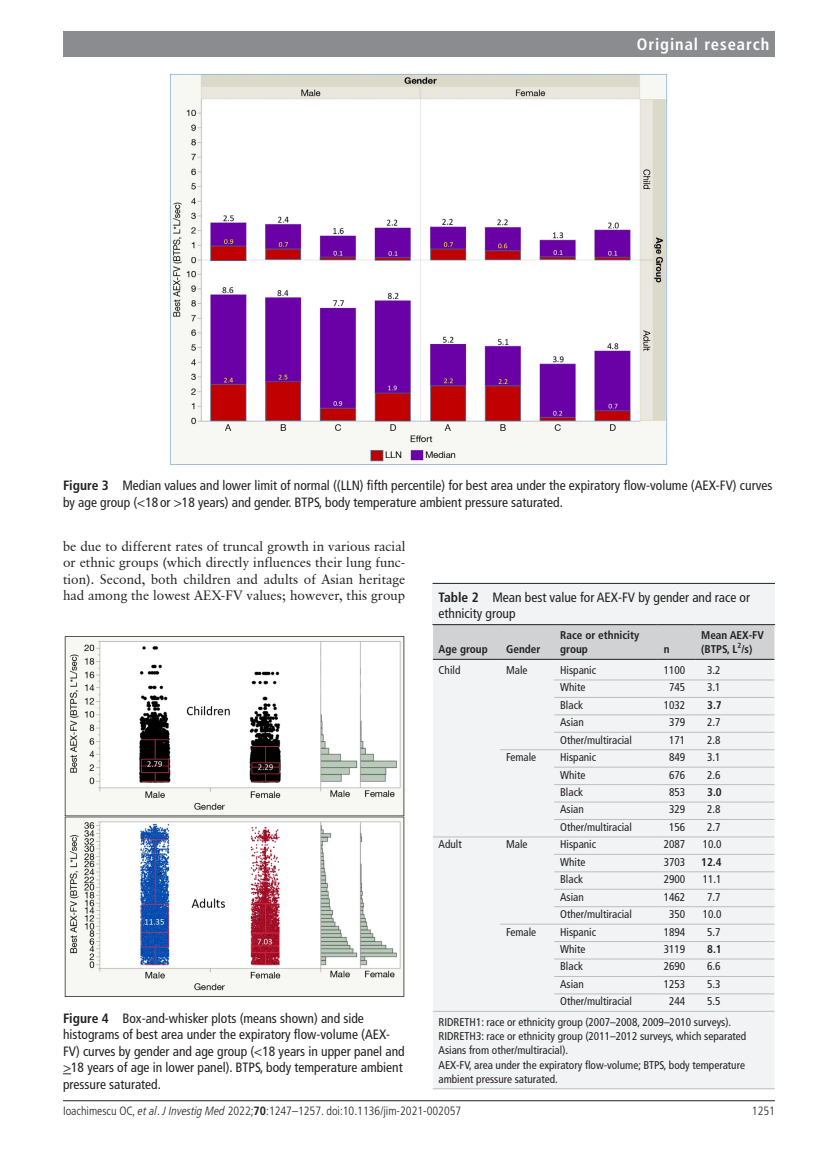
<style>
.page{position:relative;width:838px;height:1161px;background:#fff}
.page>*{position:absolute;margin:0;border:0;box-sizing:border-box;transform-origin:0 0}
.t1{font:700 condensed 16.5px "Frutiger LT Pro";letter-spacing:.055em;color:#fff}
.t2{font:condensed 13.5px/16.5px "Frutiger LT Pro";color:#231f20}
.t3{font:13.5px/16.5px "Classical Garamond BT";color:#231f20;text-align:justify}
.t4{font:300 condensed 12px "Frutiger LT Pro";color:#231f20}
.t5{font:condensed 11.25px/14.2px "Frutiger LT Pro";color:#231f20}
.t6{font:700 condensed 11.25px/14.2px "Frutiger LT Pro";color:#231f20}
.t7{font:700 condensed 7.5px "Frutiger LT Pro";color:#231f20}
.s1{font-weight:700}
.s2{font-style:italic}
</style>
<div class="page">
<hr style="left:63px;top:1100px;width:712px;height:1px;background:#231f20">
<div style="left:63px;top:31px;width:712px;height:25px;background:#8a8c8f"></div>
<img style="left:170px;top:73px;width:498px;height:392px">
<img style="left:64px;top:636px;width:341px;height:361px">
<div style="left:432px;top:583px;width:343px;height:506px;background:#f2f3f4"></div>
<hr style="left:432px;top:583px;width:343px;height:1px;background:#231f20">
<hr style="left:500px;top:1011px;width:54px;height:1px;background:#bcbdc0">
<hr style="left:432px;top:624px;width:68px;height:1px;background:#231f20">
<hr style="left:500px;top:624px;width:54px;height:1px;background:#231f20">
<hr style="left:554px;top:624px;width:103px;height:1px;background:#231f20">
<hr style="left:657px;top:624px;width:38px;height:1px;background:#231f20">
<hr style="left:695px;top:624px;width:80px;height:1px;background:#231f20">
<hr style="left:554px;top:1011px;width:103px;height:1px;background:#bcbdc0">
<hr style="left:657px;top:1011px;width:38px;height:1px;background:#bcbdc0">
<hr style="left:695px;top:1011px;width:80px;height:1px;background:#bcbdc0">
<hr style="left:433px;top:1011px;width:67px;height:1px;background:#bcbdc0">
<hr style="left:432px;top:1088px;width:68px;height:1px;background:#bcbdc0">
<hr style="left:500px;top:1088px;width:54px;height:1px;background:#bcbdc0">
<hr style="left:554px;top:1088px;width:103px;height:1px;background:#bcbdc0">
<hr style="left:657px;top:1088px;width:38px;height:1px;background:#bcbdc0">
<hr style="left:695px;top:1088px;width:80px;height:1px;background:#bcbdc0">
<hr style="left:432px;top:1011px;width:1px;height:77px;background:#fff">
<svg style="left:432px;top:625px;width:343px;height:386px"></svg>
<hr style="left:774px;top:1011px;width:1px;height:77px;background:#fff">
<h1 class="t1" style="left:636px;top:34px;width:134px">Original research</h1>
<p class="t2" style="left:63px;top:477px;width:711px"><span class="s1">Figure 3</span> Median values and lower limit of normal ((LLN) fifth percentile) for best area under the expiratory flow-volume (AEX-FV) curves by age group (&lt;18 or &gt;18 years) and gender. BTPS, body temperature ambient pressure saturated.</p>
<p class="t3" style="left:63px;top:538px;width:344px">be due to different rates of truncal growth in various racial or ethnic groups (which directly influences their lung func&shy;tion). Second, both children and adults of Asian heritage had among the lowest AEX-FV values; however, this group</p>
<p class="t2" style="left:63px;top:1010px;width:343px"><span class="s1">Figure 4</span> Box-and-whisker plots (means shown) and side histograms of best area under the expiratory flow-volume (AEX-FV) curves by gender and age group (&lt;18 years in upper panel and &gt;18 years of age in lower panel). BTPS, body temperature ambient pressure saturated.</p>
<p class="t2" style="left:438px;top:589px;width:313px"><span class="s1">Table 2</span> Mean best value for AEX-FV by gender and race or ethnicity group</p>
<p class="t6" style="left:438px;top:642px;width:51px">Age group</p>
<p class="t6" style="left:506px;top:642px;width:36px">Gender</p>
<p class="t6" style="left:560px;top:628px;width:81px">Race or ethnicity group</p>
<p class="t6" style="left:701px;top:628px;width:64px">Mean AEX-FV (BTPS, L /s)</p>
<p class="t7" style="left:737px;top:641px;width:5px">2</p>
<p class="t6" style="left:663px;top:642px;width:7px">n</p>
<p class="t5" style="left:438px;top:663px;width:23px">Child</p>
<p class="t5" style="left:506px;top:663px;width:23px">Male</p>
<p class="t5" style="left:560px;top:663px;width:38px">Hispanic</p>
<p class="t5" style="left:663px;top:663px;width:23px">1100</p>
<p class="t5" style="left:707px;top:663px;width:15px">3.2</p>
<p class="t5" style="left:560px;top:680px;width:27px">White</p>
<p class="t5" style="left:669px;top:680px;width:18px">745</p>
<p class="t5" style="left:707px;top:680px;width:15px">3.1</p>
<p class="t5" style="left:560px;top:698px;width:24px">Black</p>
<p class="t5" style="left:663px;top:698px;width:23px">1032</p>
<p class="t6" style="left:707px;top:698px;width:16px">3.7</p>
<p class="t5" style="left:560px;top:715px;width:25px">Asian</p>
<p class="t5" style="left:669px;top:715px;width:18px">379</p>
<p class="t5" style="left:707px;top:715px;width:15px">2.7</p>
<p class="t5" style="left:560px;top:733px;width:73px">Other/multiracial</p>
<p class="t5" style="left:669px;top:733px;width:18px">171</p>
<p class="t5" style="left:707px;top:733px;width:15px">2.8</p>
<p class="t5" style="left:506px;top:750px;width:32px">Female</p>
<p class="t5" style="left:560px;top:750px;width:38px">Hispanic</p>
<p class="t5" style="left:669px;top:750px;width:18px">849</p>
<p class="t5" style="left:707px;top:750px;width:15px">3.1</p>
<p class="t5" style="left:560px;top:768px;width:27px">White</p>
<p class="t5" style="left:669px;top:768px;width:18px">676</p>
<p class="t5" style="left:707px;top:768px;width:15px">2.6</p>
<p class="t5" style="left:560px;top:785px;width:24px">Black</p>
<p class="t5" style="left:669px;top:785px;width:18px">853</p>
<p class="t6" style="left:707px;top:785px;width:16px">3.0</p>
<p class="t5" style="left:560px;top:802px;width:25px">Asian</p>
<p class="t5" style="left:669px;top:802px;width:18px">329</p>
<p class="t5" style="left:707px;top:802px;width:15px">2.8</p>
<p class="t5" style="left:560px;top:820px;width:73px">Other/multiracial</p>
<p class="t5" style="left:669px;top:820px;width:18px">156</p>
<p class="t5" style="left:707px;top:820px;width:15px">2.7</p>
<p class="t5" style="left:438px;top:837px;width:25px">Adult</p>
<p class="t5" style="left:506px;top:837px;width:23px">Male</p>
<p class="t5" style="left:560px;top:837px;width:38px">Hispanic</p>
<p class="t5" style="left:663px;top:837px;width:23px">2087</p>
<p class="t5" style="left:702px;top:837px;width:20px">10.0</p>
<p class="t5" style="left:560px;top:855px;width:27px">White</p>
<p class="t5" style="left:663px;top:855px;width:23px">3703</p>
<p class="t6" style="left:701px;top:855px;width:22px">12.4</p>
<p class="t5" style="left:560px;top:872px;width:24px">Black</p>
<p class="t5" style="left:663px;top:872px;width:23px">2900</p>
<p class="t5" style="left:702px;top:872px;width:20px">11.1</p>
<p class="t5" style="left:560px;top:890px;width:25px">Asian</p>
<p class="t5" style="left:663px;top:890px;width:23px">1462</p>
<p class="t5" style="left:707px;top:890px;width:15px">7.7</p>
<p class="t5" style="left:560px;top:907px;width:73px">Other/multiracial</p>
<p class="t5" style="left:669px;top:907px;width:18px">350</p>
<p class="t5" style="left:702px;top:907px;width:20px">10.0</p>
<p class="t5" style="left:506px;top:924px;width:32px">Female</p>
<p class="t5" style="left:560px;top:924px;width:38px">Hispanic</p>
<p class="t5" style="left:663px;top:924px;width:23px">1894</p>
<p class="t5" style="left:707px;top:924px;width:15px">5.7</p>
<p class="t5" style="left:560px;top:942px;width:27px">White</p>
<p class="t5" style="left:663px;top:942px;width:23px">3119</p>
<p class="t6" style="left:707px;top:942px;width:16px">8.1</p>
<p class="t5" style="left:560px;top:959px;width:24px">Black</p>
<p class="t5" style="left:663px;top:959px;width:23px">2690</p>
<p class="t5" style="left:707px;top:959px;width:15px">6.6</p>
<p class="t5" style="left:560px;top:977px;width:25px">Asian</p>
<p class="t5" style="left:663px;top:977px;width:23px">1253</p>
<p class="t5" style="left:707px;top:977px;width:15px">5.3</p>
<p class="t5" style="left:560px;top:994px;width:73px">Other/multiracial</p>
<p class="t5" style="left:669px;top:994px;width:18px">244</p>
<p class="t5" style="left:438px;top:991px;width:294px;line-height:20.4px;text-indent:269px">5.5<br>RIDRETH1: race or ethnicity group (2007–2008, 2009–2010 surveys).</p>
<p class="t5" style="left:438px;top:1029px;width:309px">RIDRETH3: race or ethnicity group (2011–2012 surveys, which separated Asians from other/multiracial).<br>AEX-FV, area under the expiratory flow-volume; BTPS, body temperature ambient pressure saturated.</p>
<p class="t4" style="left:63px;top:1104px;width:400px">Ioachimescu OC, <span class="s2">et al</span>. <span class="s2">J Investig Med</span> 2022;<span class="s1">70</span>:1247–1257. doi:10.1136/jim-2021-002057</p>
<p class="t4" style="left:752px;top:1104px;width:25px">1251</p>
</div>
